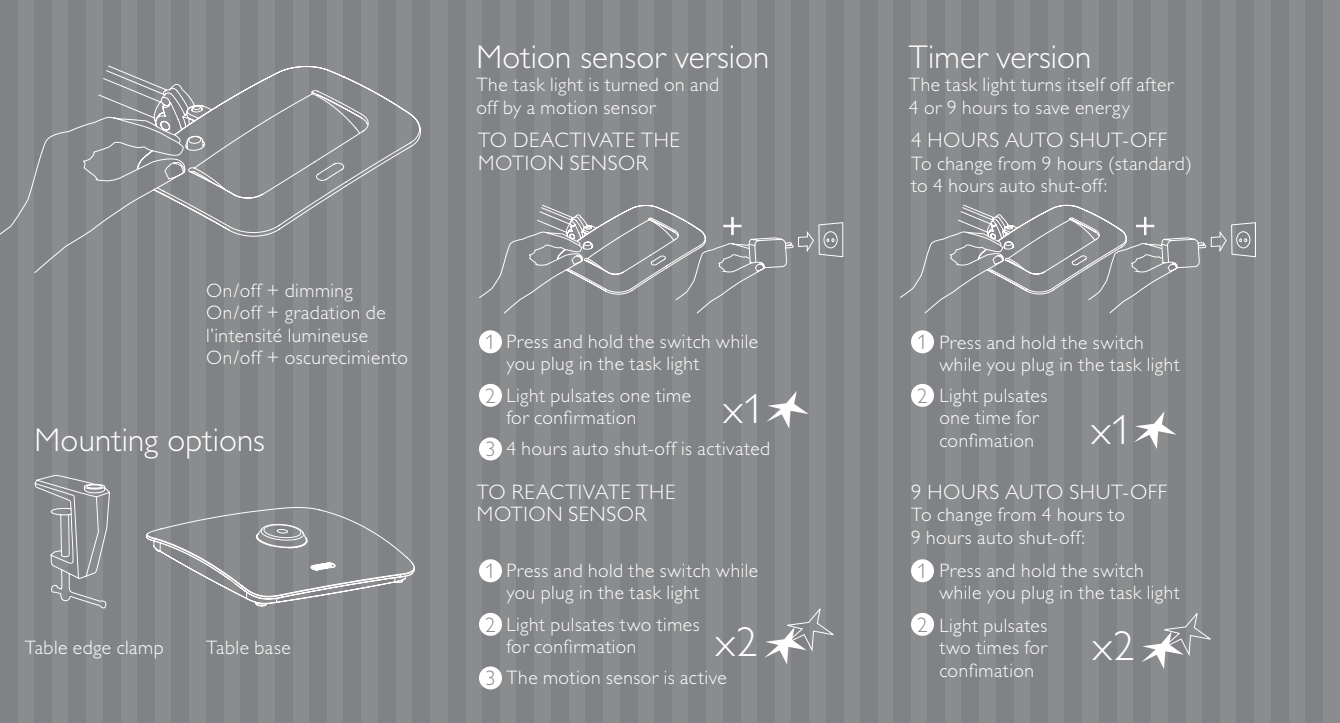
<style>
.page{position:relative;width:1340px;height:723px;background:#fff}
.page>*{position:absolute;margin:0;border:0;box-sizing:border-box;transform-origin:0 0}
.t1{font:300 42px "Gill Alt One";letter-spacing:.015em;color:#fff}
.t2{font:300 33px "Gill Alt One";letter-spacing:.005em;color:#fff}
.t3{font:300 21px/22.5px "Gill Alt One";letter-spacing:.03em;color:#fff}
.t4{font:300 21px "Gill Alt One";color:#8a8c8e}
.t5{font:300 19.5px/22.5px "Gill Alt One";letter-spacing:.025em;color:#fff}
</style>
<div class="page">
<div style="left:0;top:0;width:1339px;height:723px;background:#8a8c8e"></div>
<div style="left:448px;top:0;width:17px;height:723px;background:#808285"></div>
<div style="left:893px;top:0;width:17px;height:723px;background:#808285"></div>
<div style="left:0;top:0;width:17px;height:723px;background:#808285"></div>
<div style="left:482px;top:0;width:17px;height:723px;background:#808285"></div>
<div style="left:927px;top:0;width:17px;height:723px;background:#808285"></div>
<div style="left:34px;top:0;width:18px;height:723px;background:#808285"></div>
<div style="left:517px;top:0;width:17px;height:723px;background:#808285"></div>
<div style="left:961px;top:0;width:18px;height:723px;background:#808285"></div>
<div style="left:69px;top:0;width:17px;height:723px;background:#808285"></div>
<div style="left:551px;top:0;width:17px;height:723px;background:#808285"></div>
<div style="left:996px;top:0;width:17px;height:723px;background:#808285"></div>
<div style="left:103px;top:0;width:17px;height:723px;background:#808285"></div>
<div style="left:585px;top:0;width:17px;height:723px;background:#808285"></div>
<div style="left:1030px;top:0;width:17px;height:723px;background:#808285"></div>
<div style="left:137px;top:0;width:18px;height:723px;background:#808285"></div>
<div style="left:620px;top:0;width:17px;height:723px;background:#808285"></div>
<div style="left:1064px;top:0;width:18px;height:723px;background:#808285"></div>
<div style="left:172px;top:0;width:17px;height:723px;background:#808285"></div>
<div style="left:654px;top:0;width:17px;height:723px;background:#808285"></div>
<div style="left:1099px;top:0;width:17px;height:723px;background:#808285"></div>
<div style="left:206px;top:0;width:17px;height:723px;background:#808285"></div>
<div style="left:688px;top:0;width:17px;height:723px;background:#808285"></div>
<div style="left:1133px;top:0;width:17px;height:723px;background:#808285"></div>
<div style="left:240px;top:0;width:18px;height:723px;background:#808285"></div>
<div style="left:723px;top:0;width:17px;height:723px;background:#808285"></div>
<div style="left:1167px;top:0;width:18px;height:723px;background:#808285"></div>
<div style="left:275px;top:0;width:17px;height:723px;background:#808285"></div>
<div style="left:757px;top:0;width:17px;height:723px;background:#808285"></div>
<div style="left:1202px;top:0;width:17px;height:723px;background:#808285"></div>
<div style="left:309px;top:0;width:17px;height:723px;background:#808285"></div>
<div style="left:791px;top:0;width:17px;height:723px;background:#808285"></div>
<div style="left:1236px;top:0;width:17px;height:723px;background:#808285"></div>
<div style="left:343px;top:0;width:18px;height:723px;background:#808285"></div>
<div style="left:826px;top:0;width:17px;height:723px;background:#808285"></div>
<div style="left:1270px;top:0;width:18px;height:723px;background:#808285"></div>
<div style="left:378px;top:0;width:17px;height:723px;background:#808285"></div>
<div style="left:860px;top:0;width:17px;height:723px;background:#808285"></div>
<div style="left:1305px;top:0;width:17px;height:723px;background:#808285"></div>
<div style="left:412px;top:0;width:17px;height:723px;background:#808285"></div>
<svg style="left:1141px;top:613px;width:69px;height:56px"></svg>
<svg style="left:764px;top:608px;width:69px;height:56px"></svg>
<div style="left:479px;top:437px;width:23px;height:23px;background:#fff;border-radius:50%"></div>
<div style="left:479px;top:330px;width:23px;height:23px;background:#fff;border-radius:50%"></div>
<div style="left:911px;top:330px;width:23px;height:23px;background:#fff;border-radius:50%"></div>
<div style="left:479px;top:384px;width:23px;height:23px;background:#fff;border-radius:50%"></div>
<div style="left:911px;top:384px;width:23px;height:23px;background:#fff;border-radius:50%"></div>
<div style="left:479px;top:666px;width:23px;height:23px;background:#fff;border-radius:50%"></div>
<div style="left:479px;top:559px;width:23px;height:23px;background:#fff;border-radius:50%"></div>
<div style="left:911px;top:559px;width:23px;height:23px;background:#fff;border-radius:50%"></div>
<div style="left:479px;top:613px;width:23px;height:23px;background:#fff;border-radius:50%"></div>
<div style="left:911px;top:613px;width:23px;height:23px;background:#fff;border-radius:50%"></div>
<svg style="left:0;top:121px;width:97px;height:152px"></svg>
<svg style="left:97px;top:65px;width:324px;height:172px"></svg>
<svg style="left:479px;top:204px;width:364px;height:110px"></svg>
<svg style="left:900px;top:204px;width:356px;height:110px"></svg>
<svg style="left:146px;top:507px;width:269px;height:100px"></svg>
<svg style="left:34px;top:475px;width:76px;height:134px"></svg>
<svg style="left:766px;top:391px;width:42px;height:37px"></svg>
<svg style="left:1134px;top:411px;width:42px;height:38px"></svg>
<p class="t5" style="left:206px;top:279px;width:203px">On/off + dimming<br>On/off + gradation de l’intensité lumineuse<br>On/off + oscurecimiento</p>
<h2 class="t2" style="left:34px;top:421px;width:232px">Mounting options</h2>
<p class="t5" style="left:25px;top:636px;width:140px">Table edge clamp</p>
<p class="t5" style="left:206px;top:636px;width:86px">Table base</p>
<h2 class="t2" style="left:476px;top:38px;width:294px">Motion sensor version</h2>
<p class="t5" style="left:476px;top:73px;width:244px">The task light is turned on and off by a motion sensor</p>
<p class="t3" style="left:478px;top:129px;width:203px">TO DEACTIVATE THE<br>MOTION SENSOR</p>
<h2 class="t2" style="left:909px;top:38px;width:184px">Timer version</h2>
<p class="t5" style="left:909px;top:73px;width:266px">The task light turns itself off after<br>4 or 9 hours to save energy</p>
<p class="t3" style="left:911px;top:129px;width:257px">4 HOURS AUTO SHUT-OFF</p>
<p class="t5" style="left:911px;top:152px;width:282px">To change from 9 hours (standard) to 4 hours auto shut-off:</p>
<p class="t5" style="left:506px;top:330px;width:253px">Press and hold the switch while you plug in the task light</p>
<p class="t5" style="left:506px;top:384px;width:186px">Light pulsates one time for confirmation</p>
<p class="t5" style="left:506px;top:437px;width:265px">4 hours auto shut-off is activated</p>
<p class="t4" style="left:485px;top:330px;width:12px">1</p>
<p class="t4" style="left:917px;top:330px;width:12px">1</p>
<p class="t4" style="left:485px;top:384px;width:12px">2</p>
<p class="t4" style="left:917px;top:384px;width:12px">2</p>
<p class="t4" style="left:485px;top:437px;width:12px">3</p>
<h1 class="t1" style="left:723px;top:385px;width:43px">x1</h1>
<p class="t5" style="left:939px;top:331px;width:242px">Press and hold the switch while you plug in the task light</p>
<p class="t5" style="left:939px;top:384px;width:109px">Light pulsates one time for confimation</p>
<h1 class="t1" style="left:1090px;top:406px;width:43px">x1</h1>
<p class="t3" style="left:477px;top:480px;width:200px">TO REACTIVATE THE<br>MOTION SENSOR</p>
<p class="t3" style="left:911px;top:480px;width:257px">9 HOURS AUTO SHUT-OFF</p>
<p class="t5" style="left:911px;top:503px;width:215px">To change from 4 hours to<br>9 hours auto shut-off:</p>
<p class="t5" style="left:506px;top:559px;width:253px">Press and hold the switch while you plug in the task light</p>
<p class="t5" style="left:506px;top:613px;width:195px">Light pulsates two times for confirmation</p>
<p class="t5" style="left:506px;top:666px;width:222px">The motion sensor is active</p>
<p class="t5" style="left:939px;top:559px;width:242px">Press and hold the switch while you plug in the task light</p>
<p class="t4" style="left:485px;top:559px;width:12px">1</p>
<p class="t4" style="left:917px;top:559px;width:12px">1</p>
<p class="t4" style="left:485px;top:613px;width:12px">2</p>
<p class="t4" style="left:917px;top:613px;width:12px">2</p>
<p class="t4" style="left:485px;top:666px;width:12px">3</p>
<p class="t5" style="left:939px;top:614px;width:109px;text-align:justify">Light pulsates two times for confimation</p>
<h1 class="t1" style="left:715px;top:618px;width:44px">x2</h1>
<h1 class="t1" style="left:1092px;top:623px;width:44px">x2</h1>
</div>
